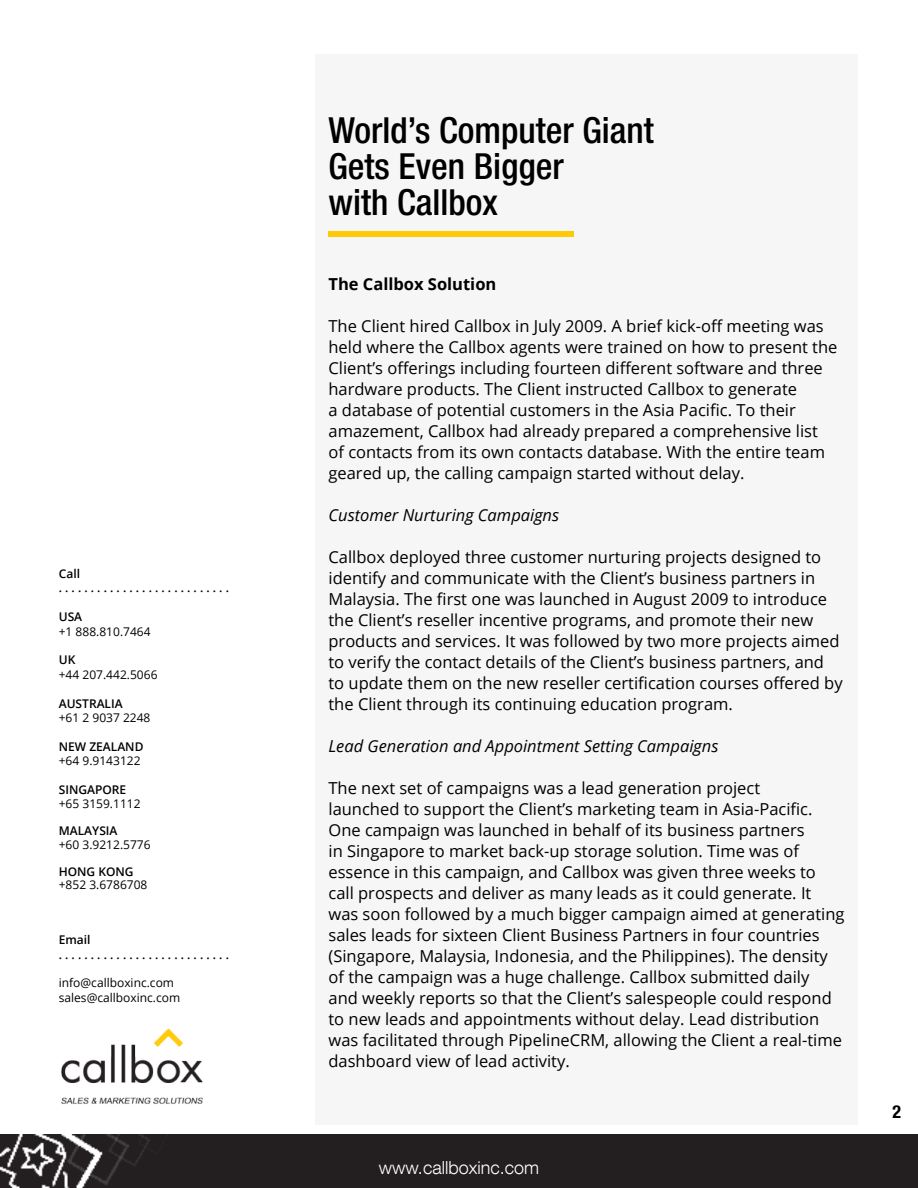
<style>
.page{position:relative;width:918px;height:1188px;background:#fff}
.page>*{position:absolute;margin:0;border:0;box-sizing:border-box;transform-origin:0 0}
.t1{font:500 condensed 36px/36px "Helvetica Neue LT Com";color:#000}
.t2{font:300 18px "Helvetica Neue LT Com";color:#fff}
.t3{font:700 condensed 18px "Helvetica Neue LT Com";color:#000}
.t4{font:16.5px/21px "Open Sans";color:#000}
.t5{font:italic 16.5px "Open Sans";color:#000}
.t6{font:700 16.5px "Open Sans";color:#000}
.t7{font:12px/14.4px "Open Sans";color:#000}
.t8{font:600 12px/14.4px "Open Sans";color:#000}
</style>
<div class="page">
<div style="left:0;top:1135px;width:918px;height:53px;background:#231f20"></div>
<img style="left:61px;top:1028px;width:142px;height:76px">
<div style="left:315px;top:54px;width:542px;height:1070px;background:#f6f6f6"></div>
<div style="left:328px;top:231px;width:246px;height:5px;background:#ffc905"></div>
<p class="t8" style="left:59px;top:566px;width:172px">Call<br>. . . . . . . . . . . . . . . . . . . . . . . . . . .</p>
<p class="t8" style="left:59px;top:609px;width:25px">USA</p>
<p class="t7" style="left:59px;top:624px;width:93px">+1 888.810.7464</p>
<p class="t8" style="left:59px;top:653px;width:18px">UK</p>
<p class="t7" style="left:59px;top:667px;width:100px">+44 207.442.5066</p>
<p class="t8" style="left:59px;top:696px;width:65px">AUSTRALIA</p>
<p class="t7" style="left:59px;top:710px;width:93px">+61 2 9037 2248</p>
<p class="t8" style="left:59px;top:739px;width:86px">NEW ZEALAND</p>
<p class="t7" style="left:59px;top:753px;width:83px">+64 9.9143122</p>
<p class="t8" style="left:59px;top:782px;width:69px">SINGAPORE</p>
<p class="t7" style="left:59px;top:797px;width:83px">+65 3159.1112</p>
<p class="t8" style="left:59px;top:824px;width:60px">MALAYSIA</p>
<p class="t7" style="left:59px;top:837px;width:93px">+60 3.9212.5776</p>
<p class="t8" style="left:59px;top:864px;width:76px">HONG KONG</p>
<p class="t7" style="left:59px;top:878px;width:90px">+852 3.6786708</p>
<p class="t8" style="left:59px;top:932px;width:172px">Email<br>. . . . . . . . . . . . . . . . . . . . . . . . . . .</p>
<p class="t7" style="left:59px;top:976px;width:123px">info@callboxinc.com sales@callboxinc.com</p>
<h1 class="t1" style="left:328px;top:112px;width:327px">World’s Computer Giant<br>Gets Even Bigger<br>with Callbox</h1>
<p class="t6" style="left:328px;top:272px;width:169px">The Callbox Solution</p>
<p class="t4" style="left:328px;top:315px;width:510px">The Client hired Callbox in July 2009. A brief kick-off meeting was held where the Callbox agents were trained on how to present the Client’s offerings including fourteen different software and three hardware products. The Client instructed Callbox to generate<br>a database of potential customers in the Asia Pacific. To their amazement, Callbox had already prepared a comprehensive list of contacts from its own contacts database. With the entire team geared up, the calling campaign started without delay.</p>
<p class="t5" style="left:328px;top:504px;width:232px">Customer Nurturing Campaigns</p>
<p class="t4" style="left:328px;top:546px;width:516px">Callbox deployed three customer nurturing projects designed to identify and communicate with the Client’s business partners in Malaysia. The first one was launched in August 2009 to introduce the Client’s reseller incentive programs, and promote their new products and services. It was followed by two more projects aimed to verify the contact details of the Client’s business partners, and to update them on the new reseller certification courses offered by the Client through its continuing education program.</p>
<p class="t5" style="left:328px;top:735px;width:391px">Lead Generation and Appointment Setting Campaigns</p>
<p class="t4" style="left:328px;top:777px;width:518px">The next set of campaigns was a lead generation project<br>launched to support the Client’s marketing team in Asia-Pacific.<br>One campaign was launched in behalf of its business partners<br>in Singapore to market back-up storage solution. Time was of essence in this campaign, and Callbox was given three weeks to call prospects and deliver as many leads as it could generate. It was soon followed by a much bigger campaign aimed at generating sales leads for sixteen Client Business Partners in four countries (Singapore, Malaysia, Indonesia, and the Philippines). The density of the campaign was a huge challenge. Callbox submitted daily<br>and weekly reports so that the Client’s salespeople could respond to new leads and appointments without delay. Lead distribution was facilitated through PipelineCRM, allowing the Client a real-time dashboard view of lead activity.</p>
<p class="t2" style="left:379px;top:1156px;width:162px">www.callboxinc.com</p>
<p class="t3" style="left:892px;top:1101px;width:10px">2</p>
</div>
